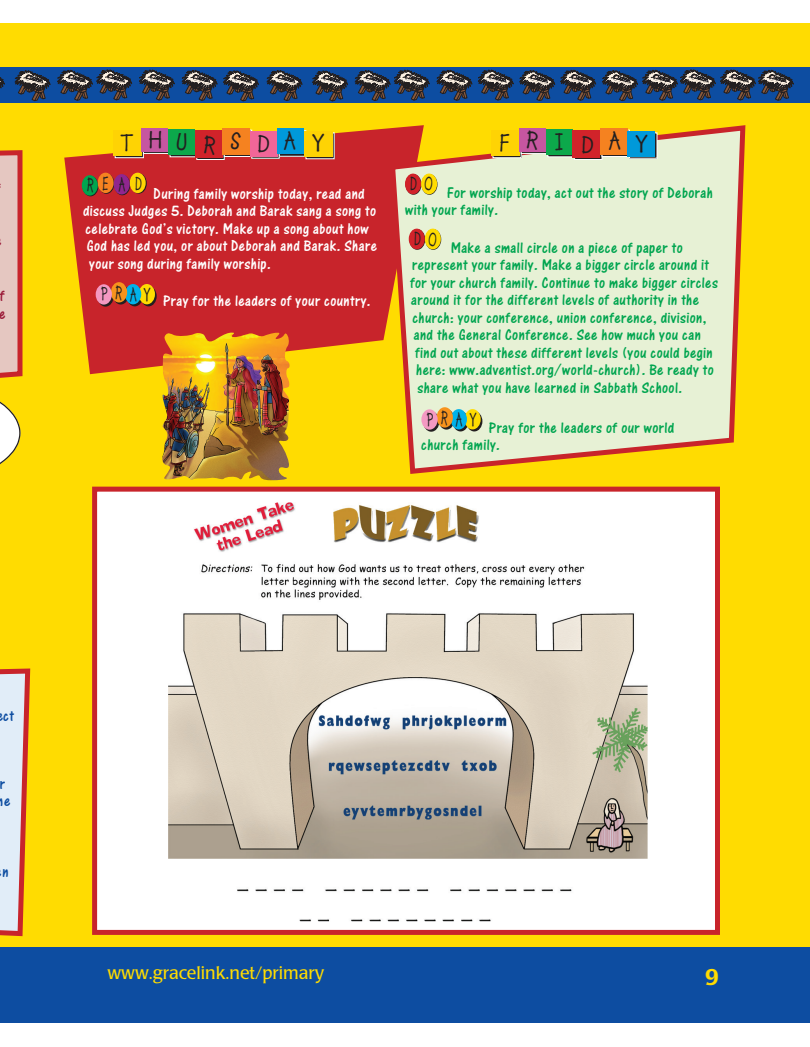
<style>
.page{position:relative;width:810px;height:1047px;background:#fff}
.page>*{position:absolute;margin:0;border:0;box-sizing:border-box;transform-origin:0 0}
.t1{font:700 24.25px "Lemonade";letter-spacing:.625em;color:#231f20}
.t2{font:700 24.25px "Lemonade";letter-spacing:.645em;color:#231f20}
.t3{font:500 22.5px "Poppl Laudatio";color:#ffdc01}
.t4{font:700 19.12px "Lemonade";color:#231f20;scale:.7 1}
.t5{font:700 18.88px "Lemonade";color:#231f20;scale:.7 1}
.t6{font:700 18.75px "Lemonade";color:#231f20;scale:.72 1}
.t7{font:17.5px "Poppl Laudatio";color:#ffdc01}
.daily_activity_text{font:16.25px/17.5px "One Stroke Script Plain";letter-spacing:.025em;color:#00a54f;scale:.95 1}
.t8{font:16.25px "One Stroke Script Plain";letter-spacing:.025em;color:#fff;scale:.95 1}
.t9{font:16.25px/17.5px "One Stroke Script Plain";color:#0d4da1;scale:.95 1}
.t10{font:16.25px/17.5px "One Stroke Script Plain";color:#9b1a38;scale:.95 1}
</style>
<div class="page">
<div style="left:0;top:24px;width:810px;height:934px;background:#ffdc01"></div>
<div style="left:0;top:947px;width:810px;height:75px;background:#0d4da1"></div>
<div style="left:95px;top:489px;width:623px;height:443px;background:#fff"></div>
<img style="left:168px;top:502px;width:480px;height:420px">
<div style="left:92px;top:486px;width:628px;height:448px;border:5px solid #c8242b"></div>
<svg style="left:64px;top:128px;width:323px;height:247px;background:#cc3e28"></svg>
<div style="left:115px;top:132px;width:29px;height:26px;border:1px solid #fff"></div>
<div style="left:113px;top:130px;width:28px;height:26px;background:#fed304"></div>
<div style="left:143px;top:130px;width:27px;height:23px;background:#c656a0"></div>
<div style="left:143px;top:130px;width:27px;height:24px;border:1px solid #fff"></div>
<div style="left:141px;top:128px;width:27px;height:23px;background:#c656a0"></div>
<div style="left:168px;top:129px;width:27px;height:26px;background:#0ca84b"></div>
<div style="left:197px;top:132px;width:27px;height:27px;background:#d1232a"></div>
<div style="left:197px;top:132px;width:27px;height:28px;border:1px solid #fff"></div>
<div style="left:195px;top:130px;width:27px;height:27px;background:#d1232a"></div>
<div style="left:224px;top:130px;width:28px;height:26px;background:#f58220"></div>
<div style="left:224px;top:130px;width:28px;height:27px;border:1px solid #fff"></div>
<div style="left:222px;top:128px;width:28px;height:26px;background:#f58220"></div>
<div style="left:250px;top:131px;width:27px;height:25px;background:#f16698"></div>
<div style="left:277px;top:128px;width:27px;height:26px;background:#0099da"></div>
<div style="left:304px;top:131px;width:28px;height:26px;background:#fed304"></div>
<svg style="left:387px;top:125px;width:359px;height:349px;background:#e6dfae"></svg>
<div style="left:493px;top:132px;width:28px;height:26px;border:1px solid #fff"></div>
<div style="left:491px;top:130px;width:28px;height:26px;background:#fed304"></div>
<div style="left:521px;top:130px;width:27px;height:23px;background:#c656a0"></div>
<div style="left:521px;top:130px;width:27px;height:24px;border:1px solid #fff"></div>
<div style="left:519px;top:128px;width:27px;height:23px;background:#c656a0"></div>
<div style="left:546px;top:129px;width:27px;height:26px;background:#0ca84b"></div>
<div style="left:575px;top:132px;width:27px;height:27px;background:#d1232a"></div>
<div style="left:574px;top:132px;width:28px;height:28px;border:1px solid #fff"></div>
<div style="left:573px;top:130px;width:27px;height:27px;background:#d1232a"></div>
<div style="left:602px;top:130px;width:28px;height:26px;background:#f58220"></div>
<div style="left:602px;top:130px;width:28px;height:27px;border:1px solid #fff"></div>
<div style="left:600px;top:128px;width:28px;height:26px;background:#f58220"></div>
<div style="left:628px;top:131px;width:27px;height:25px;background:#0099da"></div>
<div style="left:0;top:68px;width:810px;height:35px;background:#0d4da1"></div>
<svg style="left:0;top:77px;width:5px;height:12px"></svg>
<svg style="left:15px;top:70px;width:35px;height:31px"></svg>
<svg style="left:57px;top:70px;width:75px;height:30px"></svg>
<svg style="left:139px;top:70px;width:36px;height:30px"></svg>
<svg style="left:182px;top:70px;width:35px;height:30px"></svg>
<svg style="left:223px;top:70px;width:36px;height:31px"></svg>
<svg style="left:266px;top:70px;width:36px;height:31px"></svg>
<svg style="left:312px;top:70px;width:36px;height:31px"></svg>
<svg style="left:355px;top:70px;width:74px;height:31px"></svg>
<svg style="left:436px;top:70px;width:36px;height:30px"></svg>
<svg style="left:478px;top:70px;width:35px;height:30px"></svg>
<svg style="left:519px;top:70px;width:77px;height:31px"></svg>
<svg style="left:602px;top:70px;width:191px;height:31px"></svg>
<svg style="left:0;top:150px;width:23px;height:315px"></svg>
<svg style="left:0;top:668px;width:31px;height:269px;background:#e1c4ab"></svg>
<img style="left:162px;top:332px;width:128px;height:148px">
<p class="t10" style="left:0;top:287px;width:8px">f e</p>
<p class="t1" style="left:120px;top:128px;width:206px">THURSDAY</p>
<p class="t2" style="left:500px;top:128px;width:150px">FRIDAY</p>
<p class="t5" style="left:87px;top:173px;width:80px">READ</p>
<p class="t8" style="left:154px;top:184px;width:224px">During family worship today, read and</p>
<p class="t8" style="left:83px;top:201px;width:310px">discuss Judges 5. Deborah and Barak sang a song to</p>
<p class="t8" style="left:86px;top:219px;width:300px">celebrate God’s victory. Make up a song about how</p>
<p class="t8" style="left:87px;top:236px;width:307px">God has led you, or about Deborah and Barak. Share</p>
<p class="t8" style="left:89px;top:254px;width:193px">your song during family worship.</p>
<p class="t8" style="left:101px;top:291px;width:285px"><sup>P</sup> <sup>R</sup> <sup>A</sup> <sup>Y</sup> Pray for the leaders of your country.</p>
<p class="t4" style="left:410px;top:172px;width:34px">D O</p>
<p class="daily_activity_text" style="left:405px;top:183px;width:325px;text-indent:42px">For worship today, act out the story of Deborah with your family.</p>
<p class="t4" style="left:414px;top:227px;width:34px">D O</p>
<p class="daily_activity_text" style="left:451px;top:238px;width:246px">Make a small circle on a piece of paper to</p>
<p class="daily_activity_text" style="left:412px;top:256px;width:314px">represent your family. Make a bigger circle around it</p>
<p class="daily_activity_text" style="left:410px;top:273px;width:326px">for your church family. Continue to make bigger circles</p>
<p class="daily_activity_text" style="left:411px;top:291px;width:304px">around it for the different levels of authority in the</p>
<p class="daily_activity_text" style="left:413px;top:308px;width:311px">church: your conference, union conference, division,</p>
<p class="daily_activity_text" style="left:414px;top:326px;width:304px">and the General Conference. See how much you can</p>
<p class="daily_activity_text" style="left:415px;top:343px;width:315px">find out about these different levels (you could begin</p>
<p class="daily_activity_text" style="left:416px;top:361px;width:315px">here: www.adventist.org/world-church). Be ready to</p>
<p class="daily_activity_text" style="left:418px;top:378px;width:280px">share what you have learned in Sabbath School.</p>
<p class="t6" style="left:427px;top:408px;width:71px">PRAY</p>
<p class="daily_activity_text" style="left:421px;top:418px;width:268px;text-indent:68px">Pray for the leaders of our world church family.</p>
<p class="t9" style="left:3px;top:706px;width:13px">ct</p>
<p class="t9" style="left:-2px;top:774px;width:15px">r he</p>
<p class="t9" style="left:3px;top:862px;width:8px">n</p>
<p class="t7" style="left:107px;top:962px;width:218px">www.gracelink.net/primary</p>
<p class="t3" style="left:705px;top:964px;width:16px">9<sup>9</sup></p>
</div>
